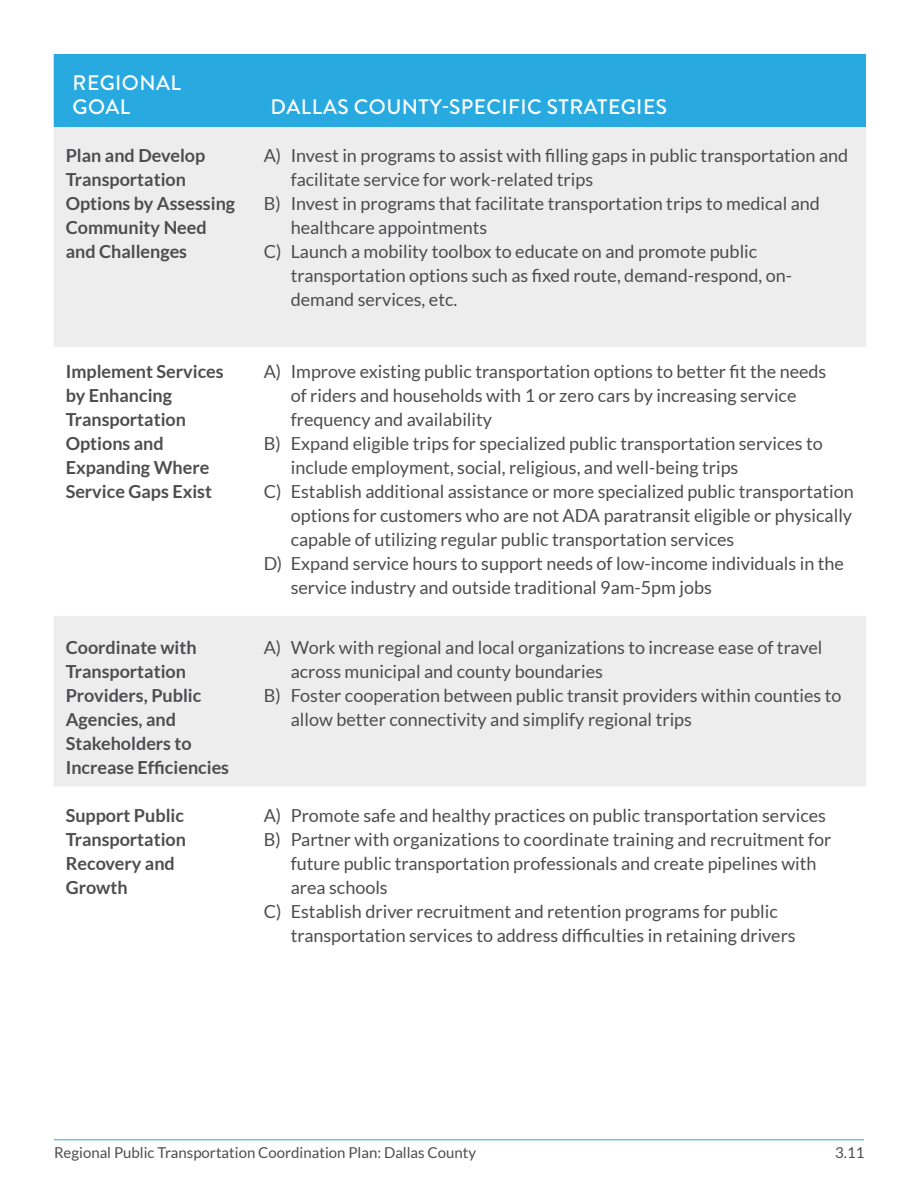
<style>
.page{position:relative;width:918px;height:1188px;background:#fff}
.page>*{position:absolute;margin:0;border:0;box-sizing:border-box;transform-origin:0 0}
.t1{font:500 21px/24px "Brandon Grotesque";letter-spacing:.02em;color:#fff}
.t2{font:18px "Lato";color:#4d4d4f}
.t3{font:700 18px/24px "Lato";color:#4d4d4f}
.t4{font:15px "Lato";color:#4d4d4f}
</style>
<div class="page">
<hr style="left:54px;top:1139px;width:810px;height:1px;background:#28aae1">
<div style="left:54px;top:54px;width:812px;height:73px;background:#28aae1"></div>
<div style="left:54px;top:127px;width:812px;height:659px;background:#ededee"></div>
<svg style="left:54px;top:347px;width:812px;height:269px"></svg>
<p class="t1" style="left:73px;top:71px;width:110px">REGIONAL<br>GOAL</p>
<p class="t1" style="left:271px;top:95px;width:398px">DALLAS COUNTY-SPECIFIC STRATEGIES</p>
<p class="t3" style="left:66px;top:143px;width:171px">Plan and Develop<br>Transportation<br>Options by Assessing<br>Community Need and Challenges</p>
<p class="t2" style="left:264px;top:145px;width:586px">A) Invest in programs to assist with filling gaps in public transportation and</p>
<p class="t2" style="left:291px;top:169px;width:304px">facilitate service for work-related trips</p>
<p class="t2" style="left:264px;top:193px;width:558px">B) Invest in programs that facilitate transportation trips to medical and</p>
<p class="t2" style="left:291px;top:217px;width:198px">healthcare appointments</p>
<p class="t2" style="left:264px;top:241px;width:495px">C) Launch a mobility toolbox to educate on and promote public</p>
<p class="t2" style="left:291px;top:265px;width:503px">transportation options such as fixed route, demand-respond, on-</p>
<p class="t2" style="left:291px;top:289px;width:168px">demand services, etc.</p>
<p class="t3" style="left:66px;top:359px;width:160px">Implement Services by Enhancing<br>Transportation<br>Options and<br>Expanding Where<br>Service Gaps Exist</p>
<p class="t2" style="left:264px;top:361px;width:564px">A) Improve existing public transportation options to better fit the needs</p>
<p class="t2" style="left:291px;top:385px;width:507px">of riders and households with 1 or zero cars by increasing service</p>
<p class="t2" style="left:291px;top:409px;width:203px">frequency and availability</p>
<p class="t2" style="left:264px;top:433px;width:561px">B) Expand eligible trips for specialized public transportation services to</p>
<p class="t2" style="left:291px;top:457px;width:449px">include employment, social, religious, and well-being trips</p>
<p class="t2" style="left:264px;top:481px;width:591px">C) Establish additional assistance or more specialized public transportation</p>
<p class="t2" style="left:291px;top:505px;width:563px">options for customers who are not ADA paratransit eligible or physically</p>
<p class="t2" style="left:291px;top:529px;width:445px">capable of utilizing regular public transportation services</p>
<p class="t2" style="left:264px;top:553px;width:582px">D) Expand service hours to support needs of low-income individuals in the</p>
<p class="t2" style="left:291px;top:577px;width:423px">service industry and outside traditional 9am-5pm jobs</p>
<p class="t3" style="left:66px;top:635px;width:165px">Coordinate with<br>Transportation<br>Providers, Public<br>Agencies, and<br>Stakeholders to<br>Increase Efficiencies</p>
<p class="t2" style="left:264px;top:637px;width:560px">A) Work with regional and local organizations to increase ease of travel</p>
<p class="t2" style="left:291px;top:661px;width:314px">across municipal and county boundaries</p>
<p class="t2" style="left:264px;top:685px;width:579px">B) Foster cooperation between public transit providers within counties to</p>
<p class="t2" style="left:291px;top:709px;width:403px">allow better connectivity and simplify regional trips</p>
<p class="t3" style="left:66px;top:803px;width:122px">Support Public<br>Transportation<br>Recovery and<br>Growth</p>
<p class="t2" style="left:264px;top:805px;width:564px">A) Promote safe and healthy practices on public transportation services</p>
<p class="t2" style="left:264px;top:829px;width:569px">B) Partner with organizations to coordinate training and recruitment for</p>
<p class="t2" style="left:291px;top:853px;width:527px">future public transportation professionals and create pipelines with</p>
<p class="t2" style="left:291px;top:877px;width:99px">area schools</p>
<p class="t2" style="left:264px;top:901px;width:516px">C) Establish driver recruitment and retention programs for public</p>
<p class="t2" style="left:291px;top:925px;width:507px">transportation services to address difficulties in retaining drivers</p>
<p class="t4" style="left:54px;top:1144px;width:424px">Regional Public Transportation Coordination Plan: Dallas County</p>
<p class="t4" style="left:835px;top:1144px;width:31px">3.11</p>
</div>
